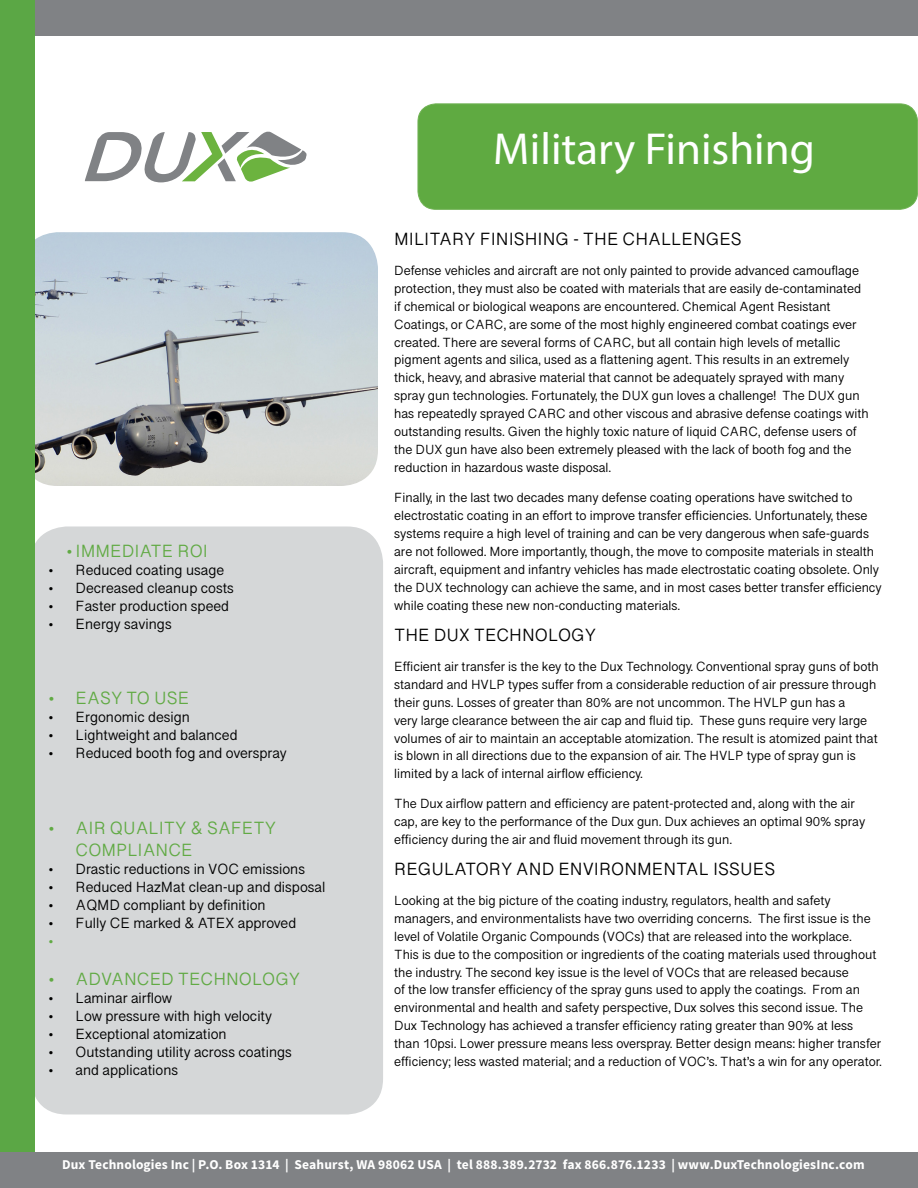
<style>
.page{position:relative;width:918px;height:1188px;background:#fff}
.page>*{position:absolute;margin:0;border:0;box-sizing:border-box;transform-origin:0 0}
.t1{font:45px "Myriad Pro";color:#fff}
.t2{font:18px "Lao Sangam MN";color:#000}
.t3{font:18px/21.6px "Lao Sangam MN";color:#61aa44}
.t4{font:15px "Lao Sangam MN";color:#000}
.t5{font:15px "Lao Sangam MN";color:#61aa44}
.t6{font:13.5px/18px "Lao Sangam MN";color:#000}
.t7{font:700 13.5px "Source Sans Pro";letter-spacing:.01em;color:#fff}
</style>
<div class="page">
<img style="left:35px;top:232px;width:343px;height:254px">
<div style="left:31px;top:526px;width:352px;height:588px;background:#d5d7d8;border-radius:36px"></div>
<div style="left:0;top:0;width:918px;height:36px;background:#808285"></div>
<div style="left:0;top:0;width:35px;height:1188px;background:#5ba745"></div>
<div style="left:0;top:1152px;width:918px;height:36px;background:#808285"></div>
<div style="left:418px;top:104px;width:500px;height:105px;background:#5faa41;border-radius:18px"></div>
<div style="left:418px;top:104px;width:500px;height:106px;border:1px solid #70b254;border-radius:18px"></div>
<svg style="left:85px;top:131px;width:222px;height:51px"></svg>
<h2 class="t3" style="left:67px;top:540px;width:143px">• IMMEDIATE ROI</h2>
<p class="t4" style="left:49px;top:561px;width:177px">• Reduced coating usage</p>
<p class="t4" style="left:49px;top:579px;width:187px">• Decreased cleanup costs</p>
<p class="t4" style="left:49px;top:597px;width:182px">• Faster production speed</p>
<p class="t4" style="left:49px;top:615px;width:125px">• Energy savings</p>
<h2 class="t3" style="left:49px;top:687px;width:142px">• EASY TO USE</h2>
<p class="t4" style="left:49px;top:708px;width:143px">• Ergonomic design</p>
<p class="t4" style="left:49px;top:726px;width:190px">• Lightweight and balanced</p>
<p class="t4" style="left:49px;top:744px;width:240px">• Reduced booth fog and overspray</p>
<h2 class="t3" style="left:76px;top:817px;width:202px;text-indent:-27px">• AIR QUALITY &amp; SAFETY<br>COMPLIANCE</h2>
<p class="t4" style="left:49px;top:860px;width:258px">• Drastic reductions in VOC emissions</p>
<p class="t4" style="left:49px;top:878px;width:278px">• Reduced HazMat clean-up and disposal</p>
<p class="t4" style="left:49px;top:896px;width:219px">• AQMD compliant by definition</p>
<p class="t4" style="left:49px;top:914px;width:249px">• Fully CE marked &amp; ATEX approved</p>
<p class="t5" style="left:49px;top:932px;width:6px">•</p>
<h2 class="t3" style="left:49px;top:968px;width:253px">• ADVANCED TECHNOLOGY</h2>
<p class="t4" style="left:49px;top:989px;width:125px">• Laminar airflow</p>
<p class="t4" style="left:49px;top:1007px;width:225px">• Low pressure with high velocity</p>
<p class="t4" style="left:49px;top:1025px;width:180px">• Exceptional atomization</p>
<p class="t4" style="left:49px;top:1043px;width:245px">• Outstanding utility across coatings</p>
<p class="t4" style="left:49px;top:1061px;width:131px">• and applications</p>
<h1 class="t1" style="left:493px;top:121px;width:323px">Military Finishing</h1>
<h2 class="t2" style="left:394px;top:228px;width:349px">MILITARY FINISHING - THE CHALLENGES</h2>
<p class="t6" style="left:394px;top:261px;width:476px">Defense vehicles and aircraft are not only painted to provide advanced camouflage protection, they must also be coated with materials that are easily de-contaminated if chemical or biological weapons are encountered. Chemical Agent Resistant Coatings, or CARC, are some of the most highly engineered combat coatings ever created. There are several forms of CARC, but all contain high levels of metallic pigment agents and silica, used as a flattening agent. This results in an extremely thick, heavy, and abrasive material that cannot be adequately sprayed with many spray gun technologies. Fortunately, the DUX gun loves a challenge! The DUX gun has repeatedly sprayed CARC and other viscous and abrasive defense coatings with outstanding results. Given the highly toxic nature of liquid CARC, defense users of the DUX gun have also been extremely pleased with the lack of booth fog and the reduction in hazardous waste disposal.</p>
<p class="t6" style="left:394px;top:489px;width:489px">Finally, in the last two decades many defense coating operations have switched to electrostatic coating in an effort to improve transfer efficiencies. Unfortunately, these systems require a high level of training and can be very dangerous when safe-guards are not followed. More importantly, though, the move to composite materials in stealth aircraft, equipment and infantry vehicles has made electrostatic coating obsolete. Only the DUX technology can achieve the same, and in most cases better transfer efficiency while coating these new non-conducting materials.</p>
<h2 class="t2" style="left:394px;top:624px;width:204px">THE DUX TECHNOLOGY</h2>
<p class="t6" style="left:394px;top:657px;width:486px">Efficient air transfer is the key to the Dux Technology. Conventional spray guns of both standard and HVLP types suffer from a considerable reduction of air pressure through their guns. Losses of greater than 80% are not uncommon. The HVLP gun has a<br>very large clearance between the air cap and fluid tip. These guns require very large volumes of air to maintain an acceptable atomization. The result is atomized paint that is blown in all directions due to the expansion of air. The HVLP type of spray gun is limited by a lack of internal airflow efficiency.</p>
<p class="t6" style="left:394px;top:795px;width:473px">The Dux airflow pattern and efficiency are patent-protected and, along with the air cap, are key to the performance of the Dux gun. Dux achieves an optimal 90% spray efficiency during the air and fluid movement through its gun.</p>
<h2 class="t2" style="left:394px;top:858px;width:383px">REGULATORY AND ENVIRONMENTAL ISSUES</h2>
<p class="t6" style="left:394px;top:891px;width:489px">Looking at the big picture of the coating industry, regulators, health and safety managers, and environmentalists have two overriding concerns. The first issue is the level of Volatile Organic Compounds (VOCs) that are released into the workplace.<br>This is due to the composition or ingredients of the coating materials used throughout the industry. The second key issue is the level of VOCs that are released because<br>of the low transfer efficiency of the spray guns used to apply the coatings. From an environmental and health and safety perspective, Dux solves this second issue. The Dux Technology has achieved a transfer efficiency rating greater than 90% at less than 10psi. Lower pressure means less overspray. Better design means: higher transfer efficiency; less wasted material; and a reduction of VOC’s. That’s a win for any operator.</p>
<p class="t7" style="left:62px;top:1156px;width:804px">Dux Technologies Inc | P.O. Box 1314 | Seahurst, WA 98062 USA | tel 888.389.2732 fax 866.876.1233 | www.DuxTechnologiesInc.com</p>
</div>
